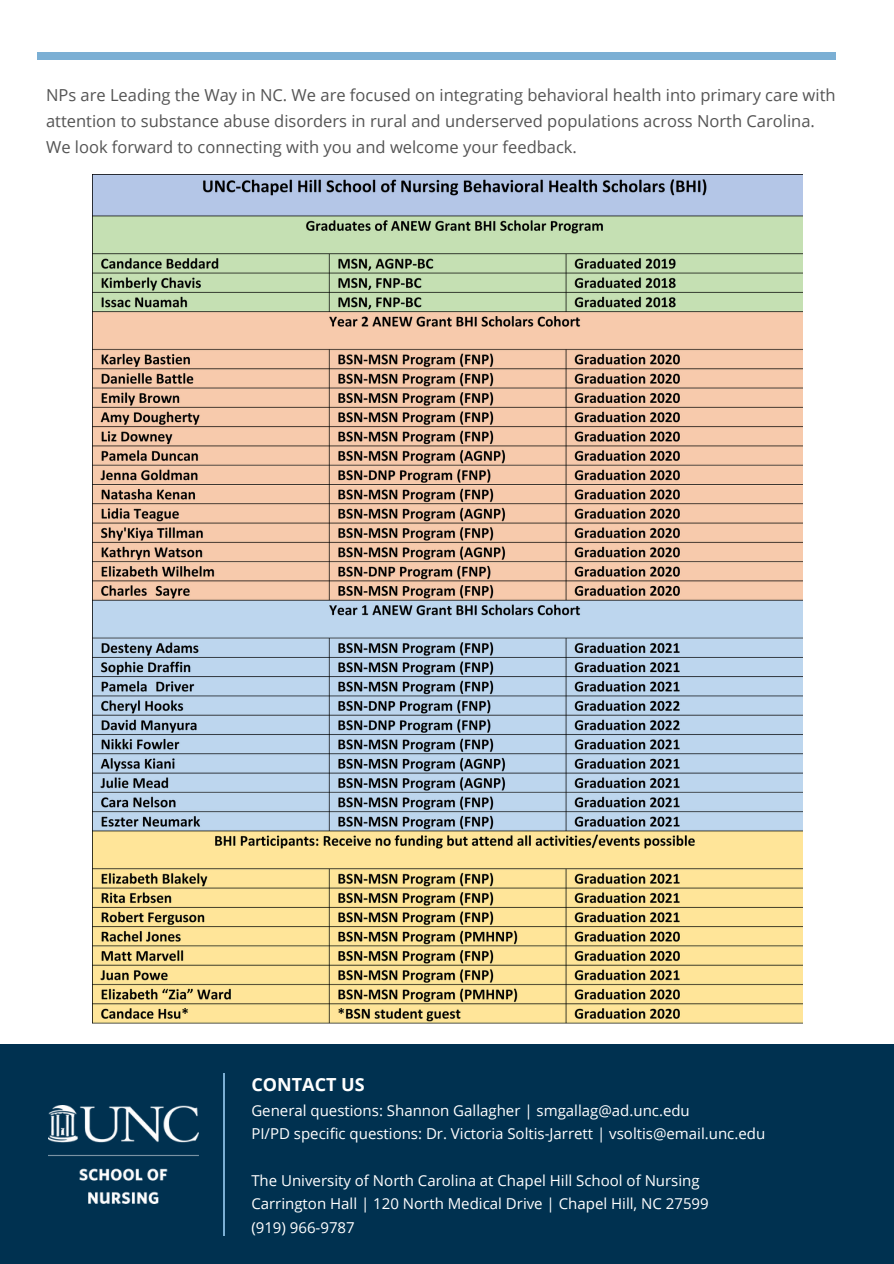
<style>
.page{position:relative;width:894px;height:1264px;background:#fff}
.page>*{position:absolute;margin:0;border:0;box-sizing:border-box;transform-origin:0 0}
.t1{font:700 18px "Open Sans";color:#fff}
.t2{font:16.5px/26px "Open Sans";color:#545454}
.t3{font:15px/23.4px "Open Sans";color:#fff}
</style>
<div class="page">
<div style="left:0;top:1044px;width:893px;height:219px;background:#003150"></div>
<img style="left:92px;top:174px;width:709px;height:850px">
<hr style="left:307px;top:0;width:586px;height:1px;background:#7bafd4">
<hr style="left:223px;top:1073px;width:1px;height:162px;background:#7bafd4">
<img style="left:49px;top:1105px;width:150px;height:98px">
<div style="left:37px;top:52px;width:798px;height:8px;background:#7bafd4"></div>
<p class="t2" style="left:46px;top:82px;width:790px">NPs are Leading the Way in NC. We are focused on integrating behavioral health into primary care with attention to substance abuse disorders in rural and underserved populations across North Carolina.<br>We look forward to connecting with you and welcome your feedback.</p>
<p class="t1" style="left:251px;top:1071px;width:115px">CONTACT US</p>
<p class="t3" style="left:251px;top:1098px;width:515px">General questions: Shannon Gallagher | smgallag@ad.unc.edu<br>PI/PD specific questions: Dr. Victoria Soltis-Jarrett | vsoltis@email.unc.edu</p>
<p class="t3" style="left:251px;top:1168px;width:459px">The University of North Carolina at Chapel Hill School of Nursing<br>Carrington Hall | 120 North Medical Drive | Chapel Hill, NC 27599 (919) 966-9787</p>
</div>
